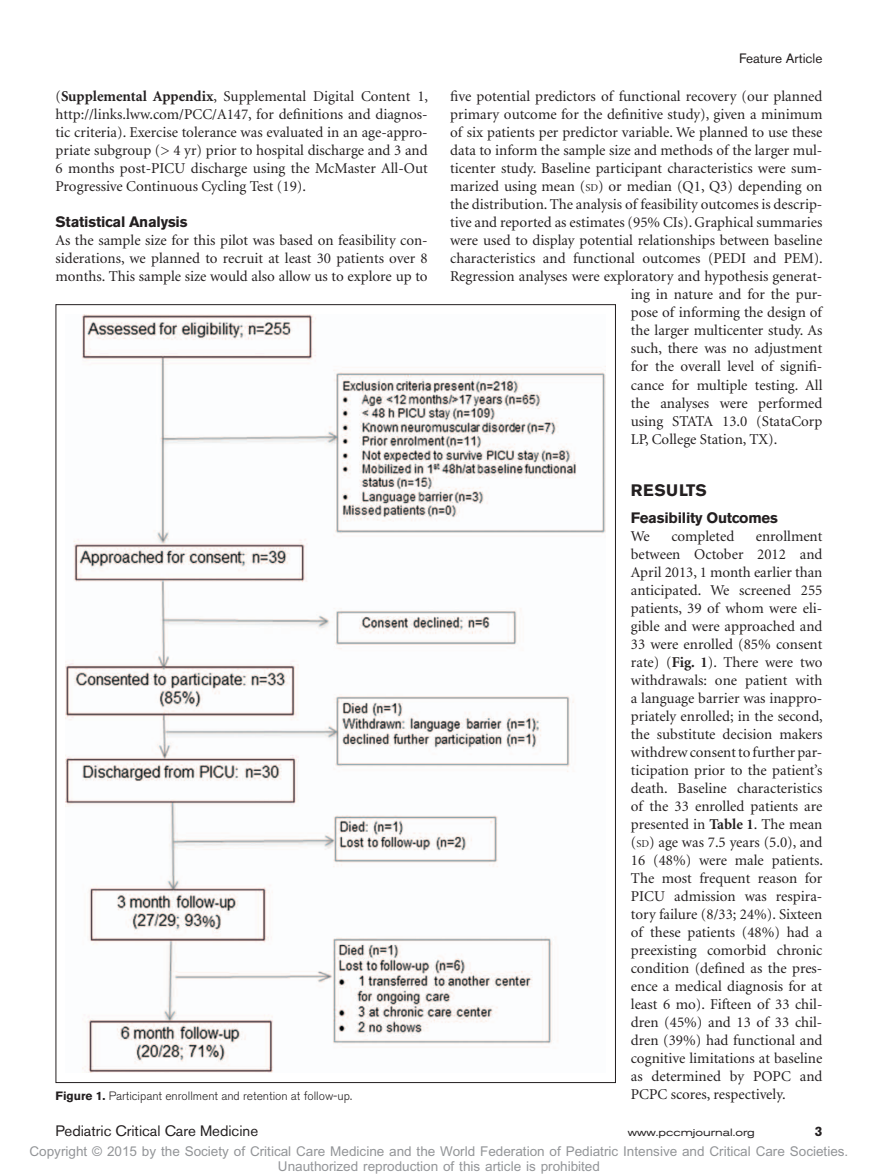
<style>
.page{position:relative;width:878px;height:1175px;background:#fff}
.page>*{position:absolute;margin:0;border:0;box-sizing:border-box;transform-origin:0 0}
.t1{font:700 16.5px "Akzidenz Grotesk BE";letter-spacing:.03em;color:#231f20}
.t2{font:15px/18px "Minion";color:#231f20;text-align:justify}
.t3{font:700 15px "Akzidenz Grotesk BE";letter-spacing:-.015em;color:#231f20}
.t4{font:15px "Akzidenz Grotesk BE";color:#231f20}
.t5{font:13.5px/15px "Arial MT Std";color:#939598;text-align:center}
.t6{font:13.5px "Akzidenz Grotesk BE";color:#231f20}
.t7{font:700 13.5px "Akzidenz Grotesk BE";color:#231f20}
.t8{font:300 12px "Akzidenz Grotesk BE";color:#231f20}
.t9{font:expanded 10.5px "Akzidenz Grotesk BE";color:#231f20}
.s1{font-weight:700}
.s2{font-size:10.5px}
.s3{font-style:inherit}
</style>
<div class="page">
<svg style="left:55px;top:304px;width:561px;height:779px"></svg>
<p class="t2" style="left:56px;top:88px;width:374px">(<span class="s1">Supplemental Appendix</span>, Supplemental Digital Content 1, http://links.lww.com/PCC/A147, for definitions and diagnos&shy;tic criteria). Exercise tolerance was evaluated in an age-appro&shy;priate subgroup (&gt; 4 yr) prior to hospital discharge and 3 and 6 months post-PICU discharge using the McMaster All-Out Progressive Continuous Cycling Test (19).</p>
<p class="t3" style="left:56px;top:213px;width:134px">Statistical Analysis</p>
<p class="t2" style="left:56px;top:232px;width:374px">As the sample size for this pilot was based on feasibility con&shy;siderations, we planned to recruit at least 30 patients over 8 months. This sample size would also allow us to explore up to</p>
<p class="t6" style="left:739px;top:50px;width:85px">Feature Article</p>
<p class="t2" style="left:450px;top:88px;width:374px">five potential predictors of functional recovery (our planned</p>
<p class="t2" style="left:450px;top:106px;width:373px">primary outcome for the definitive study), given a minimum</p>
<p class="t2" style="left:450px;top:124px;width:374px">of six patients per predictor variable. We planned to use these</p>
<p class="t2" style="left:450px;top:142px;width:373px">data to inform the sample size and methods of the larger mul-</p>
<p class="t2" style="left:450px;top:160px;width:373px">ticenter study. Baseline participant characteristics were sum-</p>
<p class="t2" style="left:450px;top:178px;width:373px">marized using mean (<span class="s2">sd</span><span class="s3">)</span> or median (Q1, Q3) depending on</p>
<p class="t2" style="left:450px;top:196px;width:373px">the distribution. The analysis of feasibility outcomes is descrip-</p>
<p class="t2" style="left:450px;top:214px;width:374px">tive and reported as estimates (95% CIs). Graphical summaries</p>
<p class="t2" style="left:450px;top:232px;width:374px">were used to display potential relationships between baseline</p>
<p class="t2" style="left:450px;top:250px;width:374px">characteristics and functional outcomes (PEDI and PEM).</p>
<p class="t2" style="left:450px;top:268px;width:374px">Regression analyses were exploratory and hypothesis generat-</p>
<p class="t2" style="left:631px;top:286px;width:193px">ing in nature and for the pur-</p>
<p class="t2" style="left:631px;top:304px;width:193px">pose of informing the design of</p>
<p class="t2" style="left:631px;top:322px;width:193px">the larger multicenter study. As</p>
<p class="t2" style="left:631px;top:340px;width:193px">such, there was no adjustment</p>
<p class="t2" style="left:631px;top:358px;width:193px">for the overall level of signifi-</p>
<p class="t2" style="left:631px;top:376px;width:193px">cance for multiple testing. All</p>
<p class="t2" style="left:631px;top:394px;width:193px">the analyses were performed</p>
<p class="t2" style="left:631px;top:412px;width:193px">using STATA 13.0 (StataCorp</p>
<p class="t2" style="left:631px;top:430px;width:148px">LP, College Station, TX).</p>
<p class="t1" style="left:631px;top:481px;width:78px">RESULTS</p>
<p class="t3" style="left:631px;top:509px;width:149px">Feasibility Outcomes</p>
<p class="t2" style="left:631px;top:528px;width:20px">We</p>
<p class="t2" style="left:671px;top:528px;width:64px">completed</p>
<p class="t2" style="left:631px;top:528px;width:193px;text-indent:125px">enrollment between October 2012 and April 2013, 1 month earlier than anticipated. We screened 255 patients, 39 of whom were eli&shy;gible and were approached and 33 were enrolled (85% consent rate) (<span class="s1">Fig. 1</span>). There were two withdrawals: one patient with a language barrier was inappro&shy;priately enrolled; in the second, the substitute decision makers withdrew consent to further par&shy;ticipation prior to the patient’s death. Baseline characteristics of the 33 enrolled patients are presented in <span class="s1">Table 1</span>. The mean (<span class="s2">sd</span>) age was 7.5 years (5.0), and 16 (48%) were male patients.<br>The most frequent reason for PICU admission was respira&shy;tory failure (8/33; 24%). Sixteen of these patients (48%) had a preexisting comorbid chronic condition (defined as the pres&shy;ence a medical diagnosis for at least 6 mo). Fifteen of 33 chil&shy;dren (45%) and 13 of 33 chil&shy;dren (39%) had functional and cognitive limitations at baseline as determined by POPC and</p>
<p class="t8" style="left:56px;top:1089px;width:298px"><span class="s1">Figure 1.</span> Participant enrollment and retention at follow-up.</p>
<p class="t2" style="left:631px;top:1086px;width:156px">PCPC scores, respectively.</p>
<p class="t4" style="left:56px;top:1121px;width:204px">Pediatric Critical Care Medicine</p>
<p class="t9" style="left:627px;top:1126px;width:129px">www.pccmjournal.org</p>
<p class="t7" style="left:814px;top:1123px;width:9px">3</p>
<p class="t5" style="left:29px;top:1144px;width:820px">Copyright © 2015 by the Society of Critical Care Medicine and the World Federation of Pediatric Intensive and Critical Care Societies.<br>Unauthorized reproduction of this article is prohibited</p>
</div>
